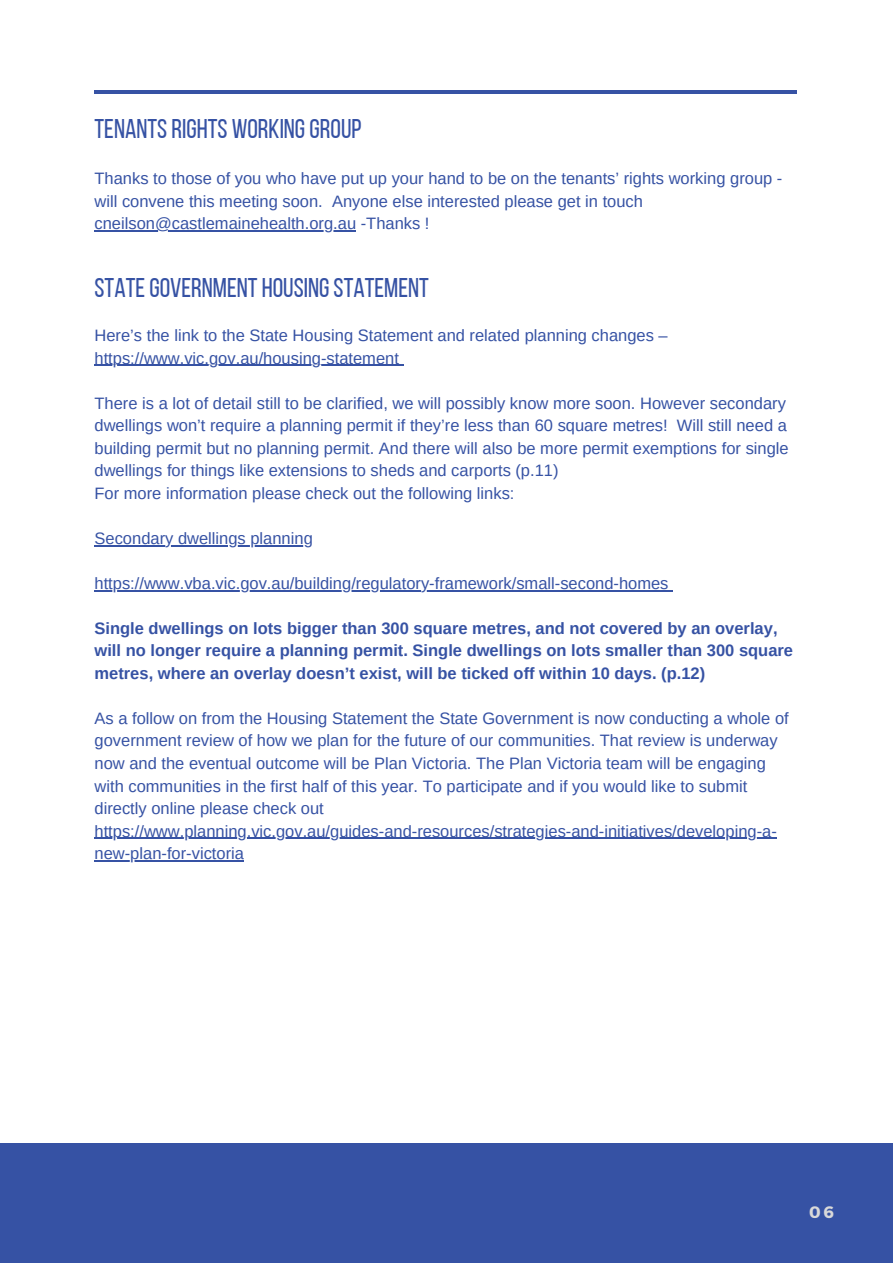
<style>
.page{position:relative;width:893px;height:1264px;background:#fff}
.page>*{position:absolute;margin:0;border:0;box-sizing:border-box;transform-origin:0 0}
.t1{font:27px "Bebas Neue";color:#3652a4}
.t2{font:16.5px/22.5px "Arimo";color:#3652a4}
.t3{font:700 16.5px/22.5px "Arimo";color:#3652a4}
.t4{font:700 16.5px "Montserrat";color:#d9d9d9}
</style>
<div class="page">
<hr style="left:94px;top:90px;width:702px;height:3px;background:#3652a4">
<div style="left:0;top:1143px;width:892px;height:120px;background:#3652a4"></div>
<hr style="left:94px;top:230px;width:262px;height:1px;background:#3652a4">
<hr style="left:94px;top:365px;width:305px;height:1px;background:#3652a4">
<hr style="left:94px;top:545px;width:219px;height:1px;background:#3652a4">
<hr style="left:94px;top:590px;width:574px;height:1px;background:#3652a4">
<hr style="left:94px;top:837px;width:682px;height:1px;background:#3652a4">
<hr style="left:94px;top:860px;width:150px;height:1px;background:#3652a4">
<h1 class="t1" style="left:94px;top:118px;width:268px">TENANTSRIGHTS WORKINGGROUP</h1>
<p class="t2" style="left:94px;top:167px;width:689px">Thanks to those of you who have put up your hand to be on the tenants’ rights working group - will convene this meeting soon. Anyone else interested please get in touch cneilson@castlemainehealth.org.au -Thanks !</p>
<h1 class="t1" style="left:94px;top:277px;width:336px">STATEGOVERNMENT HOUSINGSTATEMENT</h1>
<p class="t2" style="left:94px;top:324px;width:574px">Here’s the link to the State Housing Statement and related planning changes – https://www.vic.gov.au/housing-statement</p>
<p class="t2" style="left:94px;top:392px;width:695px">There is a lot of detail still to be clarified, we will possibly know more soon. However secondary dwellings won’t require a planning permit if they’re less than 60 square metres! Will still need a building permit but no planning permit. And there will also be more permit exemptions for single dwellings for things like extensions to sheds and carports (p.11)<br>For more information please check out the following links:</p>
<p class="t2" style="left:94px;top:527px;width:220px">Secondary dwellings planning</p>
<p class="t2" style="left:94px;top:572px;width:575px">https://www.vba.vic.gov.au/building/regulatory-framework/small-second-homes</p>
<p class="t3" style="left:94px;top:617px;width:700px">Single dwellings on lots bigger than 300 square metres, and not covered by an overlay, will no longer require a planning permit. Single dwellings on lots smaller than 300 square metres, where an overlay doesn’t exist, will be ticked off within 10 days. (p.12)</p>
<p class="t2" style="left:94px;top:707px;width:695px">As a follow on from the Housing Statement the State Government is now conducting a whole of government review of how we plan for the future of our communities. That review is underway now and the eventual outcome will be Plan Victoria. The Plan Victoria team will be engaging with communities in the first half of this year. To participate and if you would like to submit directly online please check out https://www.planning.vic.gov.au/guides-and-resources/strategies-and-initiatives/developing-a&shy;new-plan-for-victoria</p>
<p class="t4" style="left:809px;top:1201px;width:26px">06</p>
</div>
